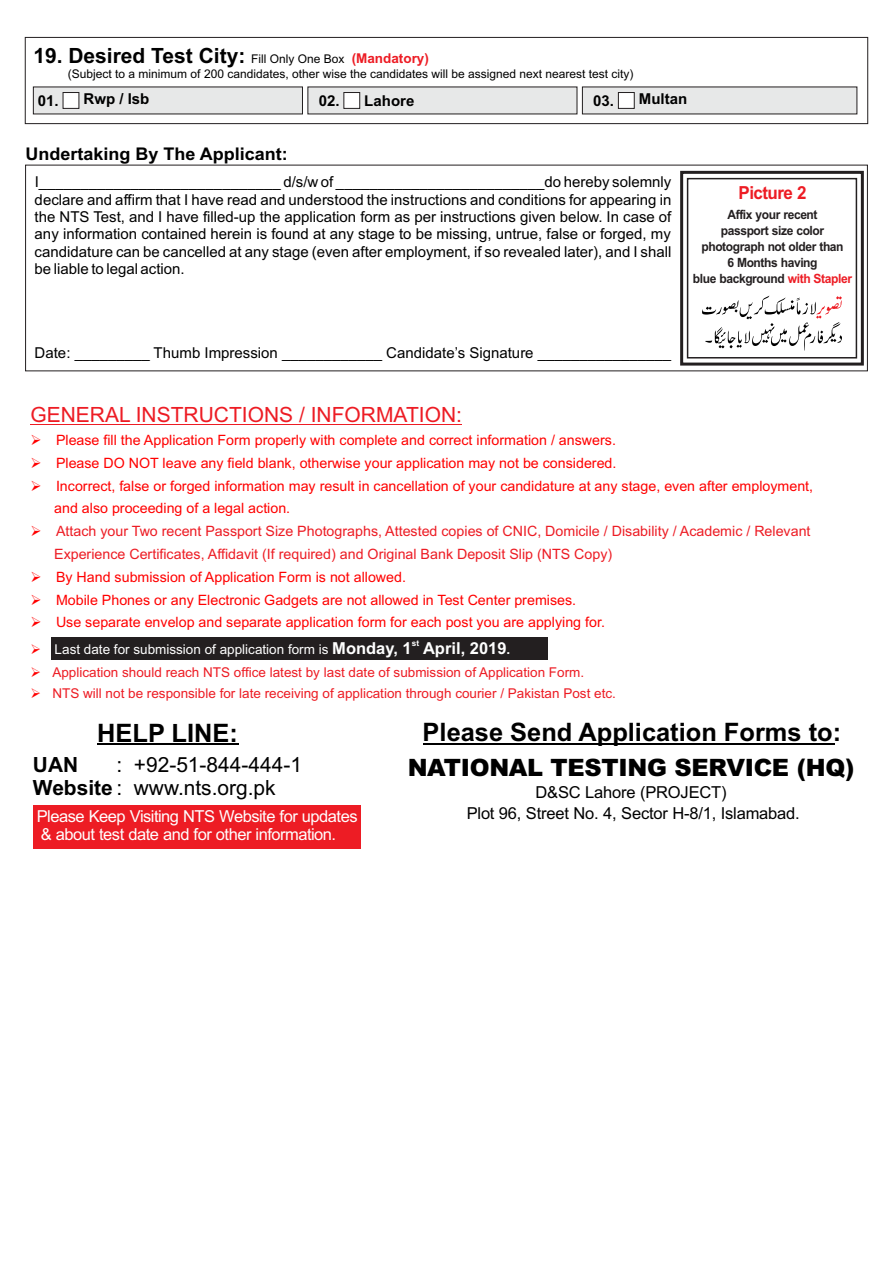
<style>
.page{position:relative;width:893px;height:1263px;background:#fff}
.page>*{position:absolute;margin:0;border:0;box-sizing:border-box;transform-origin:0 0}
.t1{font:700 25.35px "Arial";color:#000}
.t2{font:900 23.85px "Arial";letter-spacing:-.015em;color:#000}
.t3{font:700 21px "Arial";color:#000}
.t4{font:21px/22.5px "Arial";color:#000}
.t5{font:21px "Arial";color:#ed1c24}
.t6{font:700 18px "Arial";letter-spacing:-.035em;color:#ed1c24;scale:.94 1}
.t7{font:700 17.55px "Arial";color:#000}
.t8{font:16.5px/18.5px "Arial";letter-spacing:-.03em;color:#fff}
.t9{font:16.5px/21.3px "Arial";letter-spacing:-.01em;color:#000;text-align:center}
.t10{font:15px/17.4px "Arial";color:#000;text-align:justify}
.t11{font:700 15px "Arial";color:#000}
.t12{font:14.25px/22.8px "Arial";color:#f00}
.t13{font:14.25px/22.8px "Arial";color:#ed1c24}
.t14{font:13.5px/21.6px "Arial";color:#ed1c24}
.t15{font:13.5px "Arial";color:#fff}
.t16{font:13.5px/22px "Wingdings";color:#f00;text-align:justify}
.t17{font:700 12.75px/15.9px "Arial";letter-spacing:-.035em;color:#231f20;text-align:center;scale:.94 1}
.t18{font:12px "Arial";color:#000}
.t19{font:700 8.25px "Arial";color:#fff}
.s1{font-weight:400;font-size:12px}
.s2{font-size:13.5px;color:#ed1c24}
.s3{color:#ed1c24}
.s4{font-weight:700;font-size:16.5px}
.s5{font-weight:700}
</style>
<div class="page">
<div style="left:33px;top:805px;width:328px;height:43px;background:#ed1c24"></div>
<hr style="left:30px;top:424px;width:432px;height:1px;background:#ed1c24">
<div style="left:51px;top:637px;width:497px;height:22px;background:#231f20"></div>
<hr style="left:424px;top:743px;width:411px;height:1px;background:#000">
<hr style="left:97px;top:744px;width:142px;height:1px;background:#000">
<svg style="left:680px;top:170px;width:184px;height:196px"></svg>
<div style="left:25px;top:37px;width:843px;height:87px;border:1px solid #231f20"></div>
<svg style="left:33px;top:86px;width:825px;height:29px;background:#d7d7d7"></svg>
<h3 class="t3" style="left:33px;top:48px;width:397px">19. Desired Test City: <span class="s1">Fill Only One Box</span> <span class="s2">(Mandatory)</span></h3>
<p class="t18" style="left:68px;top:69px;width:567px">(Subject to a minimum of 200 candidates, other wise the candidates will be assigned next nearest test city)</p>
<p class="t11" style="left:38px;top:93px;width:113px">01. Rwp / Isb</p>
<p class="t11" style="left:319px;top:95px;width:97px">02. Lahore</p>
<p class="t11" style="left:593px;top:93px;width:95px">03. Multan</p>
<p class="t7" style="left:26px;top:147px;width:264px">Undertaking By The Applicant:</p>
<p class="t10" style="left:35px;top:175px;width:638px">I_____________________________ d/s/w of _________________________do hereby solemnly declare and affirm that I have read and understood the instructions and conditions for appearing in the NTS Test, and I have filled-up the application form as per instructions given below. In case of any information contained herein is found at any stage to be missing, untrue, false or forged, my candidature can be cancelled at any stage (even after employment, if so revealed later), and I shall be liable to legal action.</p>
<p class="t6" style="left:739px;top:186px;width:74px">Picture 2</p>
<p class="t17" style="left:701px;top:208px;width:153px">Affix your recent<br>passport size color photograph not older than<br>6 Months having</p>
<p class="t17" style="left:693px;top:272px;width:171px">blue background <span class="s3">with Stapler</span></p>
<p class="t10" style="left:35px;top:345px;width:638px">Date: _________ Thumb Impression ____________ Candidate’s Signature ________________</p>
<h3 class="t5" style="left:30px;top:407px;width:433px">GENERAL INSTRUCTIONS / INFORMATION:</h3>
<p class="t12" style="left:30px;top:430px;width:587px">➢ Please fill the Application Form properly with complete and correct information / answers.</p>
<p class="t12" style="left:30px;top:453px;width:588px">➢ Please DO NOT leave any field blank, otherwise your application may not be considered.</p>
<p class="t12" style="left:54px;top:475px;width:760px;text-indent:-24px">➢ Incorrect, false or forged information may result in cancellation of your candidature at any stage, even after employment, and also proceeding of a legal action.</p>
<p class="t13" style="left:54px;top:521px;width:758px">Attach your Two recent Passport Size Photographs, Attested copies of CNIC, Domicile / Disability / Academic / Relevant<br>Experience Certificates, Affidavit (If required) and Original Bank Deposit Slip (NTS Copy)</p>
<p class="t12" style="left:30px;top:567px;width:377px">➢ By Hand submission of Application Form is not allowed.</p>
<p class="t12" style="left:30px;top:589px;width:547px">➢ Mobile Phones or any Electronic Gadgets are not allowed in Test Center premises.</p>
<p class="t12" style="left:30px;top:612px;width:576px">➢ Use separate envelop and separate application form for each post you are applying for.</p>
<p class="t16" style="left:30px;top:639px;width:12px">➢ ➢ ➢</p>
<p class="t19" style="left:412px;top:640px;width:9px">st</p>
<p class="t15" style="left:55px;top:644px;width:457px">Last date for submission of application form is <span class="s4">Monday, 1 April, 2019</span><span class="s5">.</span></p>
<p class="t14" style="left:52px;top:662px;width:565px">Application should reach NTS office latest by last date of submission of Application Form.<br>NTS will not be responsible for late receiving of application through courier / Pakistan Post etc.</p>
<h1 class="t1" style="left:97px;top:723px;width:142px">HELP LINE:</h1>
<h1 class="t1" style="left:423px;top:722px;width:420px">Please Send Application Forms to:</h1>
<h2 class="t2" style="left:408px;top:759px;width:448px">NATIONAL TESTING SERVICE (HQ)</h2>
<p class="t9" style="left:467px;top:783px;width:335px">D&amp;SC Lahore (PROJECT)<br>Plot 96, Street No. 4, Sector H-8/1, Islamabad.</p>
<h3 class="t4" style="left:116px;top:756px;width:187px">: +92-51-844-444-1</h3>
<h3 class="t4" style="left:33px;top:756px;width:244px"><span class="s5">UAN<br>Website</span> : www.nts.org.pk</h3>
<p class="t8" style="left:37px;top:808px;width:322px">Please Keep Visiting NTS Website for updates &amp; about test date and for other information.</p>
</div>
